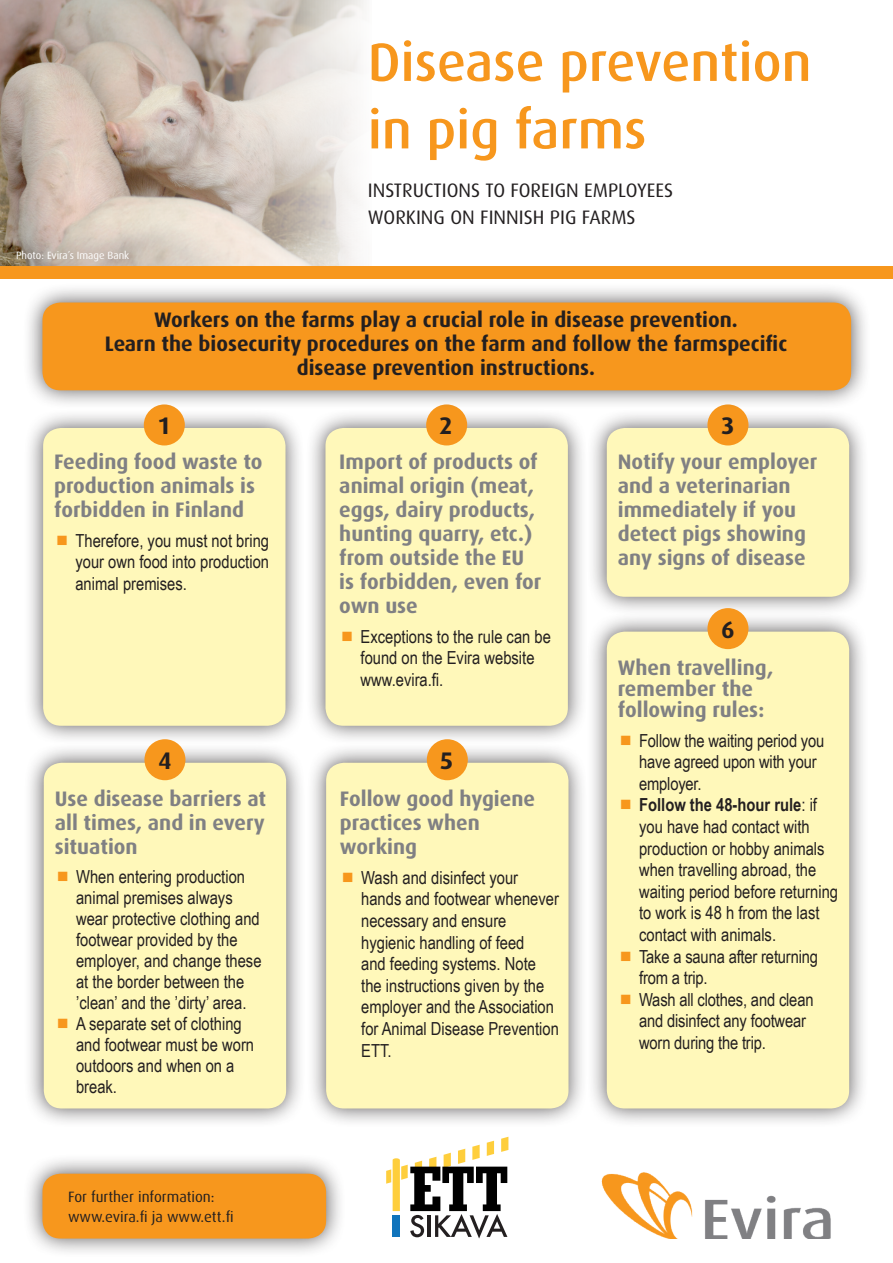
<style>
.page{position:relative;width:893px;height:1263px;background:#fff}
.page>*{position:absolute;margin:0;border:0;box-sizing:border-box;transform-origin:0 0}
.PÄÄOTSIKKO{font:500 54px/67.5px "Dax OT";color:#f7971d}
.Numerot{font:700 24px "Dax";color:#231f20}
.Kehyksen_otsikko{font:700 21px/24px "Dax";color:#808083}
.Kehyksen_otsikko-2{font:700 21px/24px "Dax";color:#231f20;text-align:center}
.Alaotsikko{font:19.5px/27px "Dax";color:#231f20}
.Luetteloteksti{font:18px/21.6px "Arial Narrow";color:#231f20}
.Taulukkoteksti{font:15px "Dax";color:#231f20}
.Alaotsikko-2{font:10.5px "Dax";color:#fff}
.s1{font-weight:700}
</style>
<div class="page">
<img style="left:0;top:0;width:366px;height:266px">
<div style="left:0;top:266px;width:893px;height:13px;background:#f7971d"></div>
<div style="left:305px;top:407px;width:282px;height:338px;background:#231f20;opacity:.75"></div>
<div style="left:325px;top:428px;width:243px;height:298px;background:#fff8ba;border-radius:18px"></div>
<div style="left:426px;top:404px;width:41px;height:41px;background:#f7971d;border-radius:50%"></div>
<div style="left:586px;top:407px;width:283px;height:209px;background:#231f20;opacity:.75"></div>
<div style="left:607px;top:428px;width:242px;height:169px;background:#fff8ba;border-radius:18px"></div>
<div style="left:707px;top:404px;width:41px;height:41px;background:#f7971d;border-radius:50%"></div>
<div style="left:23px;top:407px;width:282px;height:338px;background:#231f20;opacity:.75"></div>
<div style="left:43px;top:428px;width:242px;height:298px;background:#fff8ba;border-radius:18px"></div>
<div style="left:144px;top:404px;width:41px;height:41px;background:#f7971d;border-radius:50%"></div>
<img style="left:601px;top:1172px;width:230px;height:66px">
<div style="left:22px;top:282px;width:848px;height:127px;background:#231f20;opacity:.75"></div>
<div style="left:42px;top:302px;width:809px;height:88px;background:#f7971d;border-radius:18px"></div>
<div style="left:22px;top:1153px;width:323px;height:105px;background:#231f20;opacity:.75"></div>
<div style="left:42px;top:1174px;width:284px;height:64px;background:#f7971d;border-radius:18px"></div>
<div style="left:306px;top:742px;width:282px;height:386px;background:#231f20;opacity:.75"></div>
<div style="left:326px;top:763px;width:242px;height:345px;background:#fff8ba;border-radius:18px"></div>
<div style="left:427px;top:739px;width:41px;height:41px;background:#f7971d;border-radius:50%"></div>
<div style="left:586px;top:611px;width:283px;height:517px;background:#231f20;opacity:.75"></div>
<div style="left:607px;top:632px;width:242px;height:476px;background:#fff8ba;border-radius:18px"></div>
<div style="left:707px;top:608px;width:41px;height:41px;background:#f7971d;border-radius:50%"></div>
<div style="left:23px;top:742px;width:283px;height:386px;background:#231f20;opacity:.75"></div>
<div style="left:44px;top:763px;width:242px;height:345px;background:#fff8ba;border-radius:18px"></div>
<div style="left:144px;top:739px;width:41px;height:41px;background:#f7971d;border-radius:50%"></div>
<svg style="left:386px;top:1137px;width:122px;height:101px"></svg>
<div style="left:393px;top:1215px;width:7px;height:22px;background:#1074bc"></div>
<p class="Alaotsikko-2" style="left:16px;top:249px;width:115px">Photo: Evira´s Image Bank</p>
<p class="PÄÄOTSIKKO" style="left:368px;top:19px;width:445px">Disease prevention in pig farms</p>
<p class="Alaotsikko" style="left:368px;top:177px;width:307px">INSTRUCTIONS TO FOREIGN EMPLOYEES<br>WORKING ON FINNISH PIG FARMS</p>
<p class="Kehyksen_otsikko-2" style="left:105px;top:308px;width:684px">Workers on the farms play a crucial role in disease prevention.<br>Learn the biosecurity procedures on the farm and follow the farmspecific disease prevention instructions.</p>
<p class="Numerot" style="left:158px;top:412px;width:15px">1</p>
<p class="Numerot" style="left:439px;top:412px;width:15px">2</p>
<p class="Numerot" style="left:721px;top:412px;width:15px">3</p>
<p class="Kehyksen_otsikko" style="left:54px;top:450px;width:210px">Feeding food waste to production animals is forbidden in Finland</p>
<p class="Luetteloteksti" style="left:75px;top:529px;width:195px;text-align:justify">Therefore, you must not bring your own food into production animal premises.</p>
<p class="Numerot" style="left:158px;top:747px;width:15px">4</p>
<p class="Kehyksen_otsikko" style="left:55px;top:786px;width:213px;text-align:justify">Use disease barriers at all times, and in every situation</p>
<p class="Luetteloteksti" style="left:76px;top:866px;width:187px;line-height:21px">When entering production animal premises always wear protective clothing and footwear provided by the employer, and change these at the border between the ’clean’ and the ’dirty’ area.</p>
<p class="Luetteloteksti" style="left:76px;top:1013px;width:180px;line-height:21px">A separate set of clothing and footwear must be worn outdoors and when on a break.</p>
<p class="Kehyksen_otsikko" style="left:339px;top:450px;width:204px">Import of products of animal origin (meat, eggs, dairy products, hunting quarry, etc.) from outside the EU is forbidden, even for own use</p>
<p class="Luetteloteksti" style="left:361px;top:625px;width:192px">Exceptions to the rule can be found on the Evira website www.evira.fi.</p>
<p class="Numerot" style="left:440px;top:747px;width:15px">5</p>
<p class="Kehyksen_otsikko" style="left:340px;top:786px;width:197px">Follow good hygiene practices when working</p>
<p class="Luetteloteksti" style="left:361px;top:866px;width:199px">Wash and disinfect your hands and footwear whenever necessary and ensure hygienic handling of feed<br>and feeding systems. Note the instructions given by the employer and the Association for Animal Disease Prevention<br>ETT.</p>
<p class="Kehyksen_otsikko" style="left:618px;top:450px;width:201px">Notify your employer and a veterinarian immediately if you detect pigs showing any signs of disease</p>
<p class="Numerot" style="left:721px;top:615px;width:15px">6</p>
<p class="Kehyksen_otsikko" style="left:618px;top:657px;width:157px;line-height:21px">When travelling, remember the following rules:</p>
<p class="Luetteloteksti" style="left:639px;top:729px;width:187px">Follow the waiting period you have agreed upon with your employer.</p>
<p class="Luetteloteksti" style="left:639px;top:794px;width:200px"><span class="s1">Follow the 48-hour rule</span>: if you have had contact with production or hobby animals when travelling abroad, the waiting period before returning to work is 48 h from the last contact with animals.</p>
<p class="Luetteloteksti" style="left:639px;top:945px;width:180px">Take a sauna after returning from a trip.</p>
<p class="Luetteloteksti" style="left:639px;top:988px;width:176px">Wash all clothes, and clean and disinfect any footwear worn during the trip.</p>
<p class="Taulukkoteksti" style="left:68px;top:1188px;width:148px">For further information:</p>
<p class="Taulukkoteksti" style="left:68px;top:1208px;width:167px">www.evira.fi ja www.ett.fi</p>
</div>
